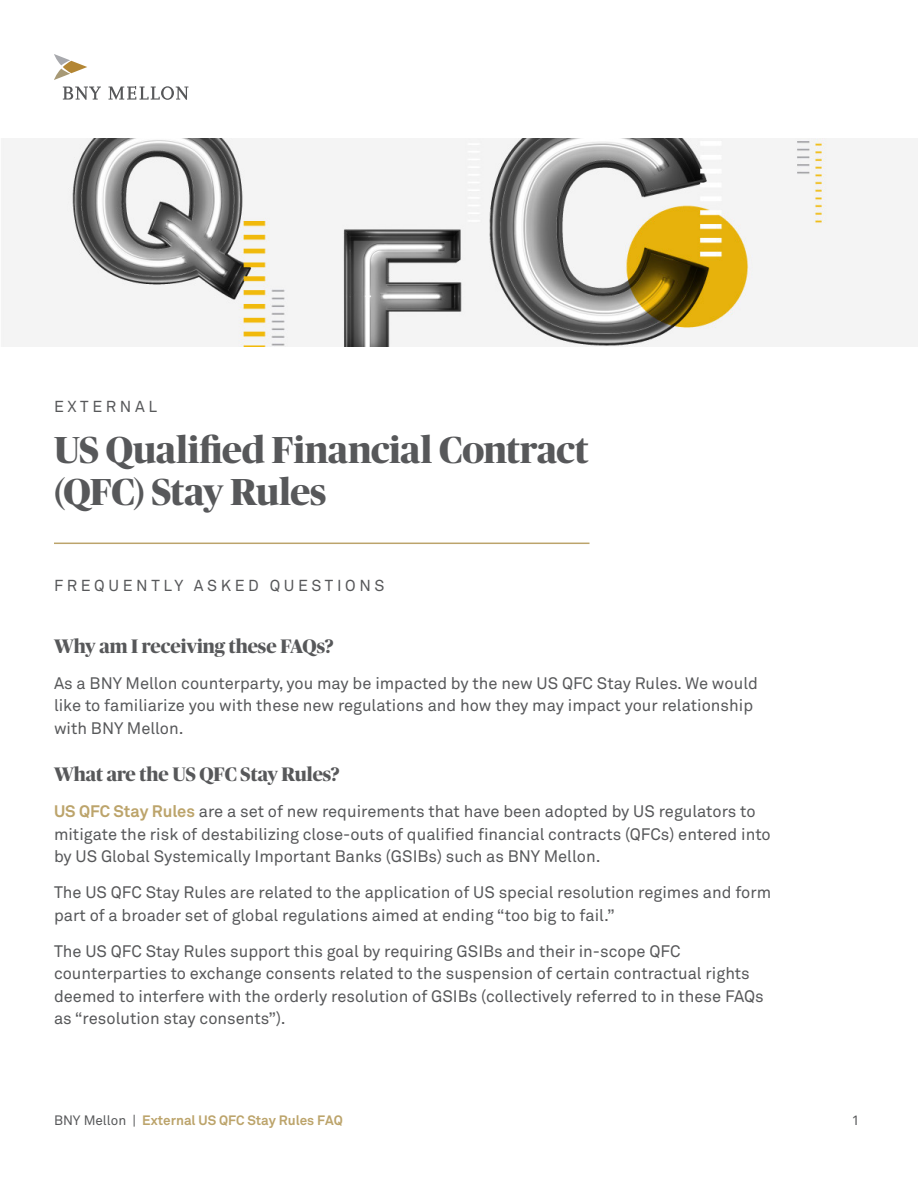
<style>
.page{position:relative;width:918px;height:1188px;background:#fff}
.page>*{position:absolute;margin:0;border:0;box-sizing:border-box;transform-origin:0 0}
.t1{font:700 37.5px/42px "Publico Banner";letter-spacing:-.005em;color:#57585a}
.Subheaders{font:700 19.5px "Publico Banner";color:#57585a}
.Body_Copy{font:16.5px/22.5px "Akkurat Pro";color:#57585a}
.t2{font:15.75px "Akkurat Pro";letter-spacing:.23em;color:#57585a}
.t3{font:700 13.5px "Akkurat Pro";color:#bca46b}
.t4{font:13.5px "Akkurat Pro";color:#57585a}
.s1{font-weight:700;color:#bca46b}
.s2{font-weight:400;color:#57585a}
</style>
<div class="page">
<svg style="left:63px;top:86px;width:125px;height:14px"></svg>
<svg style="left:54px;top:54px;width:33px;height:26px"></svg>
<hr style="left:54px;top:543px;width:536px;height:1px;background:#bca46b">
<img style="left:1px;top:139px;width:917px;height:208px">
<p class="t2" style="left:54px;top:397px;width:105px">EXTERNAL</p>
<p class="t1" style="left:54px;top:427px;width:536px">US Qualified Financial Contract (QFC) Stay Rules</p>
<p class="t2" style="left:54px;top:577px;width:332px">FREQUENTLY ASKED QUESTIONS</p>
<p class="Subheaders" style="left:54px;top:632px;width:281px">Why am I receiving these FAQs?</p>
<p class="Body_Copy" style="left:54px;top:672px;width:705px">As a BNY Mellon counterparty, you may be impacted by the new US QFC Stay Rules. We would like to familiarize you with these new regulations and how they may impact your relationship with BNY Mellon.</p>
<p class="Subheaders" style="left:54px;top:761px;width:287px">What are the US QFC Stay Rules?</p>
<p class="Body_Copy" style="left:54px;top:801px;width:718px"><span class="s1">US QFC Stay Rules</span> are a set of new requirements that have been adopted by US regulators to mitigate the risk of destabilizing close-outs of qualified financial contracts (QFCs) entered into by US Global Systemically Important Banks (GSIBs) such as BNY Mellon.</p>
<p class="Body_Copy" style="left:54px;top:882px;width:719px">The US QFC Stay Rules are related to the application of US special resolution regimes and form part of a broader set of global regulations aimed at ending “too big to fail.”</p>
<p class="Body_Copy" style="left:54px;top:940px;width:711px">The US QFC Stay Rules support this goal by requiring GSIBs and their in-scope QFC counterparties to exchange consents related to the suspension of certain contractual rights deemed to interfere with the orderly resolution of GSIBs (collectively referred to in these FAQs as “resolution stay consents”).</p>
<p class="t3" style="left:54px;top:1112px;width:290px"><span class="s2">BNY Mellon |</span> External US QFC Stay Rules FAQ</p>
<p class="t4" style="left:852px;top:1113px;width:9px">1</p>
</div>
